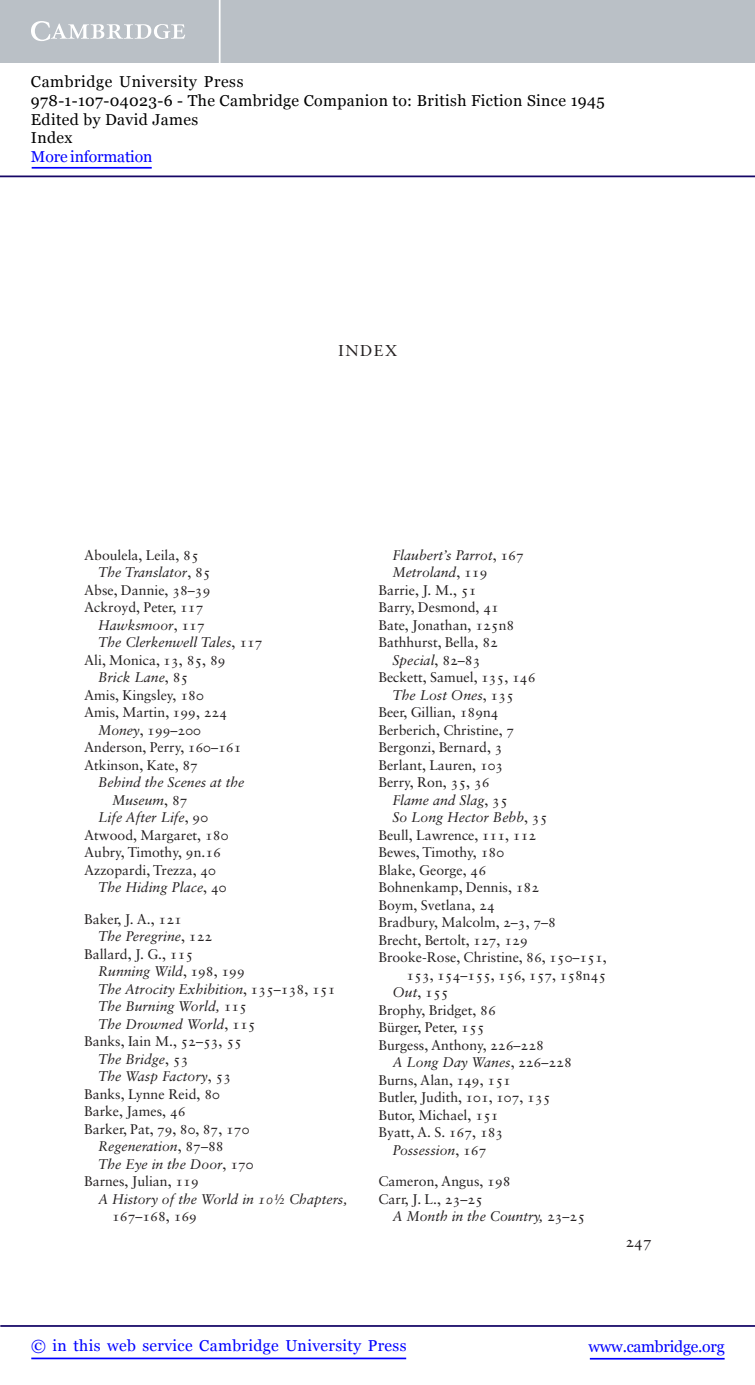
<style>
.page{position:relative;width:755px;height:1385px;background:#fff}
.page>*{position:absolute;margin:0;border:0;box-sizing:border-box;transform-origin:0 0}
.t1{font:15.75px/18.6px "Georgia";letter-spacing:.025em;color:#000}
.t2{font:15.75px "Georgia";letter-spacing:.025em;color:#00f}
.t3{font:15.75px "Georgia";letter-spacing:-.015em;color:#00f}
.t4{font:15.75px "Georgia";letter-spacing:-.01em;color:#00f}
.t5{font:15.75px "Sabon LT Std";color:#231f20}
.t6{font:14px/17.5px "Sabon LT Std";color:#231f20}
.t7{font:italic 14px "Sabon LT Std";color:#231f20}
.s1{font-style:normal}
.s2{font-style:italic}
</style>
<div class="page">
<hr style="left:589px;top:1358px;width:135px;height:1px;background:#00f">
<hr style="left:0;top:1325px;width:754px;height:2px;background:#150666">
<hr style="left:31px;top:1357px;width:375px;height:2px;background:#00f">
<div style="left:0;top:0;width:754px;height:63px;background:#bac0c6"></div>
<svg style="left:31px;top:21px;width:154px;height:20px"></svg>
<hr style="left:219px;top:0;width:1px;height:63px;background:#fff">
<hr style="left:0;top:175px;width:754px;height:2px;background:#150666">
<hr style="left:32px;top:167px;width:120px;height:2px;background:#00f">
<p class="t1" style="left:31px;top:73px;width:575px">Cambridge University Press<br>978-1-107-04023-6 - The Cambridge Companion to: British Fiction Since 1945<br>Edited by David James<br>Index</p>
<p class="t4" style="left:31px;top:147px;width:123px">More information</p>
<p class="t5" style="left:338px;top:344px;width:60px">INDEX</p>
<p class="t6" style="left:84px;top:547px;width:116px">Aboulela, Leila, 85</p>
<p class="t7" style="left:98px;top:567px;width:114px">The Translator <span class="s1">, 85</span></p>
<p class="t6" style="left:84px;top:582px;width:128px">Abse, Dannie, 38–39</p>
<p class="t6" style="left:84px;top:600px;width:121px">Ackroyd, Peter, 117</p>
<p class="t7" style="left:98px;top:619px;width:108px">Hawksmoor <span class="s1">, 117</span></p>
<p class="t7" style="left:98px;top:637px;width:166px">The Clerkenwell Tales <span class="s1">, 117</span></p>
<p class="t6" style="left:84px;top:652px;width:143px">Ali, Monica, 13, 85, 89</p>
<p class="t7" style="left:98px;top:672px;width:92px">Brick Lane <span class="s1">, 85</span></p>
<p class="t6" style="left:84px;top:687px;width:121px">Amis, Kingsley, 180</p>
<p class="t6" style="left:84px;top:705px;width:144px">Amis, Martin, 199, 224</p>
<p class="t6" style="left:98px;top:722px;width:104px"><span class="s2">Money</span>, 199–200</p>
<p class="t6" style="left:84px;top:740px;width:159px">Anderson, Perry, 160–161</p>
<p class="t6" style="left:84px;top:757px;width:115px">Atkinson, Kate, 87</p>
<p class="t7" style="left:98px;top:777px;width:148px">Behind the Scenes at the</p>
<p class="t7" style="left:112px;top:794px;width:77px">Museum <span class="s1">, 87</span></p>
<p class="t7" style="left:98px;top:812px;width:111px">Life After Life <span class="s1">, 90</span></p>
<p class="t6" style="left:84px;top:827px;width:146px">Atwood, Margaret, 180</p>
<p class="t6" style="left:84px;top:845px;width:138px">Aubry, Timothy, 9n.16</p>
<p class="t6" style="left:84px;top:862px;width:133px">Azzopardi, Trezza, 40</p>
<p class="t7" style="left:98px;top:882px;width:130px">The Hiding Place <span class="s1">, 40</span></p>
<p class="t6" style="left:84px;top:911px;width:99px">Baker, J. A., 121</p>
<p class="t7" style="left:98px;top:931px;width:116px">The Peregrine <span class="s1">, 122</span></p>
<p class="t6" style="left:84px;top:946px;width:111px">Ballard, J. G., 115</p>
<p class="t7" style="left:98px;top:966px;width:148px">Running Wild<span class="s1">, 198, 199</span></p>
<p class="t7" style="left:98px;top:983px;width:239px">The Atrocity Exhibition<span class="s1">, 135–138 , 151</span></p>
<p class="t7" style="left:98px;top:1001px;width:150px">The Burning World, <span class="s1">115</span></p>
<p class="t7" style="left:98px;top:1018px;width:159px">The Drowned World <span class="s1">, 115</span></p>
<p class="t6" style="left:84px;top:1034px;width:159px">Banks, Iain M., 52–53 , 55</p>
<p class="t7" style="left:98px;top:1053px;width:92px">The Bridge <span class="s1">, 53</span></p>
<p class="t7" style="left:98px;top:1071px;width:134px">The Wasp Factory <span class="s1">, 53</span></p>
<p class="t6" style="left:84px;top:1086px;width:137px">Banks, Lynne Reid, 80</p>
<p class="t6" style="left:84px;top:1104px;width:103px">Barke, James, 46</p>
<p class="t6" style="left:84px;top:1121px;width:167px">Barker, Pat, 79 , 80 , 87, 170</p>
<p class="t7" style="left:98px;top:1141px;width:127px">Regeneration <span class="s1">, 87–88</span></p>
<p class="t7" style="left:98px;top:1158px;width:157px">The Eye in the Door <span class="s1">, 170</span></p>
<p class="t6" style="left:84px;top:1174px;width:116px">Barnes, Julian, 119</p>
<p class="t7" style="left:98px;top:1193px;width:250px">A History of the World in 10½ Chapters,</p>
<p class="t6" style="left:112px;top:1209px;width:86px">167–168 , 169</p>
<p class="t7" style="left:392px;top:549px;width:133px">Flaubert’s Parrot <span class="s1">, 167</span></p>
<p class="t7" style="left:392px;top:567px;width:96px">Metroland <span class="s1">, 119</span></p>
<p class="t6" style="left:378px;top:582px;width:99px">Barrie, J. M., 51</p>
<p class="t6" style="left:378px;top:600px;width:122px">Barry, Desmond, 41</p>
<p class="t6" style="left:378px;top:617px;width:137px">Bate, Jonathan, 125n8</p>
<p class="t6" style="left:378px;top:635px;width:121px">Bathhurst, Bella, 82</p>
<p class="t7" style="left:392px;top:654px;width:89px">Special <span class="s1">, 82–83</span></p>
<p class="t6" style="left:378px;top:670px;width:158px">Beckett, Samuel, 135, 146</p>
<p class="t7" style="left:392px;top:689px;width:123px">The Lost Ones <span class="s1">, 135</span></p>
<p class="t6" style="left:378px;top:705px;width:122px">Beer, Gillian, 189n4</p>
<p class="t6" style="left:378px;top:722px;width:137px">Berberich, Christine, 7</p>
<p class="t6" style="left:378px;top:740px;width:125px">Bergonzi, Bernard, 3</p>
<p class="t6" style="left:378px;top:757px;width:126px">Berlant, Lauren, 103</p>
<p class="t6" style="left:378px;top:775px;width:113px">Berry, Ron, 35, 36</p>
<p class="t7" style="left:392px;top:794px;width:117px">Flame and Slag <span class="s1">, 35</span></p>
<p class="t7" style="left:392px;top:812px;width:156px">So Long Hector Bebb <span class="s1">, 35</span></p>
<p class="t6" style="left:378px;top:827px;width:159px">Beull, Lawrence, 111, 112</p>
<p class="t6" style="left:378px;top:845px;width:127px">Bewes, Timothy, 180</p>
<p class="t6" style="left:378px;top:862px;width:109px">Blake, George, 46</p>
<p class="t6" style="left:378px;top:880px;width:162px">Bohnenkamp, Dennis, 182</p>
<p class="t6" style="left:378px;top:897px;width:118px">Boym, Svetlana, 24</p>
<p class="t6" style="left:378px;top:915px;width:179px">Bradbury, Malcolm, 2–3 , 7–8</p>
<p class="t6" style="left:378px;top:932px;width:151px">Brecht, Bertolt, 127, 129</p>
<p class="t6" style="left:378px;top:950px;width:229px">Brooke-Rose, Christine, 86 , 150–151 ,</p>
<p class="t6" style="left:406px;top:967px;width:201px">153 , 154–155 , 156 , 157 , 158n45</p>
<p class="t6" style="left:392px;top:985px;width:58px"><span class="s2">Out</span> , 155</p>
<p class="t6" style="left:378px;top:1002px;width:119px">Brophy, Bridget, 86</p>
<p class="t6" style="left:378px;top:1020px;width:108px">Bürger, Peter, 155</p>
<p class="t6" style="left:378px;top:1037px;width:167px">Burgess, Anthony, 226–228</p>
<p class="t7" style="left:392px;top:1057px;width:181px">A Long Day Wanes<span class="s1">, 226–228</span></p>
<p class="t6" style="left:378px;top:1072px;width:134px">Burns, Alan, 149, 151</p>
<p class="t6" style="left:378px;top:1090px;width:173px">Butler, Judith, 101 , 107, 135</p>
<p class="t6" style="left:378px;top:1107px;width:122px">Butor, Michael, 151</p>
<p class="t6" style="left:378px;top:1125px;width:126px">Byatt, A. S. 167, 183</p>
<p class="t7" style="left:392px;top:1144px;width:95px">Possession <span class="s1">, 167</span></p>
<p class="t6" style="left:378px;top:1174px;width:133px">Cameron, Angus, 198<br>Carr, J. L., 23–25</p>
<p class="t7" style="left:392px;top:1211px;width:194px">A Month in the Country, <span class="s1">23–25</span></p>
<p class="t5" style="left:625px;top:1235px;width:28px">247</p>
<p class="t2" style="left:31px;top:1336px;width:376px">© in this web service Cambridge University Press</p>
<p class="t3" style="left:588px;top:1336px;width:137px">www.cambridge.org</p>
</div>
